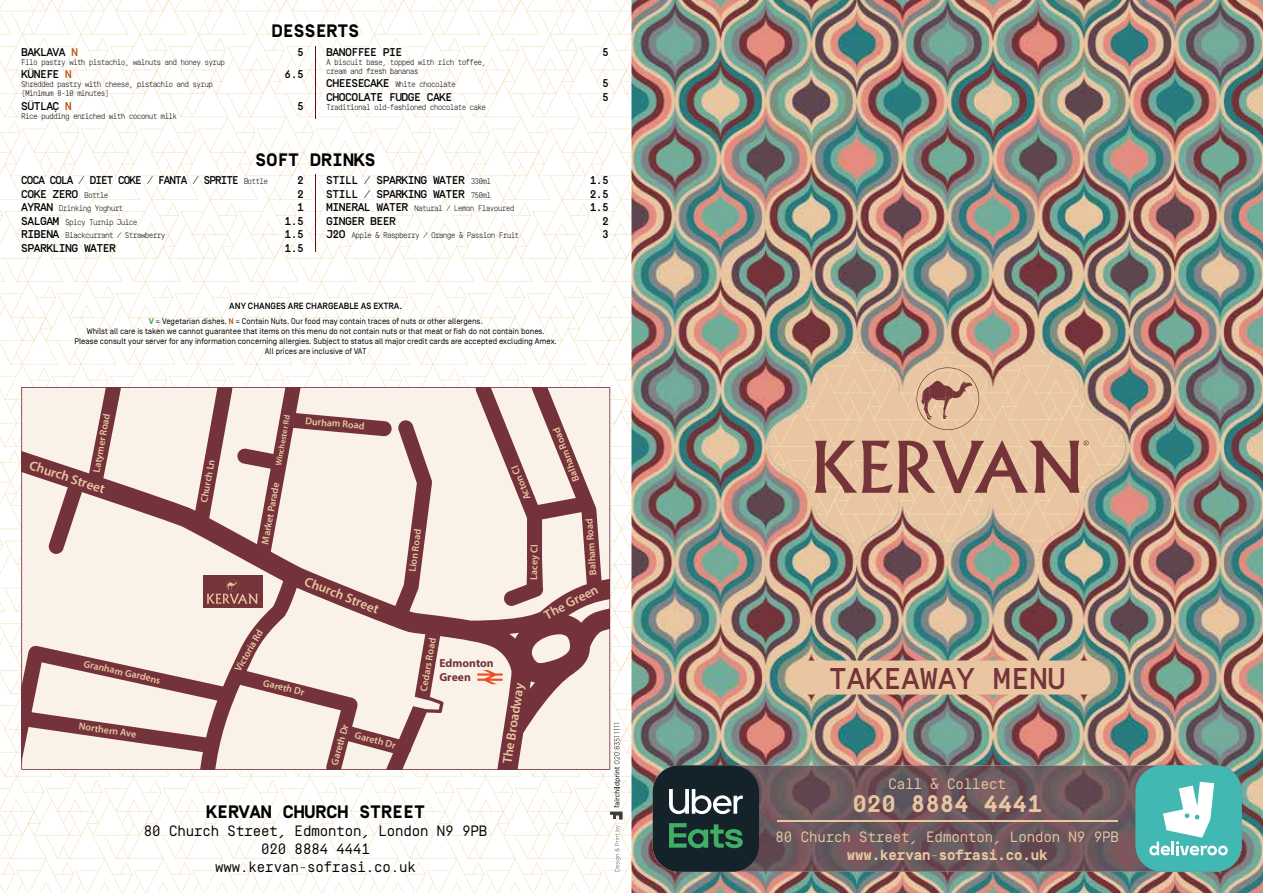
<style>
.page{position:relative;width:1263px;height:893px;background:#fff}
.page>*{position:absolute;margin:0;border:0;box-sizing:border-box;transform-origin:0 0}
.t1{font:500 30px "Simplon Mono";color:#75333a}
.t2{font:700 24px "Simplon Mono";color:#e9c6a1}
.t3{font:700 18px "Simplon Mono";color:#000}
.t4{font:15px/18px "Simplon Mono";letter-spacing:-.05em;color:#000;text-align:center}
.t5{font:15px "Simplon Mono";letter-spacing:-.05em;color:#e9c6a1}
.t6{font:700 15px "Simplon Mono";letter-spacing:-.05em;color:#e9c6a1}
.t7{font:600 13.35px "Myriad Pro";color:#e9c6a1}
.t8{font:700 11.7px/14px "Myriad Pro";color:#74333a}
.t9{font:500 11.25px "Simplon Mono";letter-spacing:-.05em;color:#000}
.t10{font:500 11.25px "Simplon Mono";letter-spacing:-.08em;color:#000;scale:.96 1}
.t11{font:600 10.05px "Myriad Pro";color:#e9c6a1}
.t12{font:500 9px "Simplon Norm";color:#000}
.t13{font:300 8.25px/9px "Simplon Mono";letter-spacing:-.1em;color:#000;scale:.95 1}
.t14{font:8.25px/9.9px "Simplon Norm";color:#000;text-align:center}
.t15{font:600 8.25px "Myriad Pro";color:#e9c6a1}
.s1{color:#bd4b06}
.s2{font-weight:500;font-size:11.25px}
.s3{font-weight:300;font-size:8.25px}
.s4{font-weight:700;color:#3fa535}
.s5{font-family:"Simplon Mono";font-weight:500;color:#bd4b06}
</style>
<div class="page">
<img style="left:0;top:0;width:1263px;height:893px">
<svg style="left:21px;top:387px;width:589px;height:383px;background:#d8c1bc"></svg>
<h3 class="t3" style="left:272px;top:21px;width:89px">DESSERTS</h3>
<h3 class="t9" style="left:21px;top:46px;width:58px">BAKLAVA <span class="s1">N</span></h3>
<h3 class="t9" style="left:297px;top:46px;width:8px">5</h3>
<p class="t13" style="left:21px;top:57px;width:216px">Filo pastry with pistachio, walnuts and honey syrup</p>
<h3 class="t9" style="left:21px;top:68px;width:52px">KÜNEFE <span class="s1">N</span></h3>
<h3 class="t9" style="left:285px;top:68px;width:21px">6.5</h3>
<p class="t13" style="left:21px;top:80px;width:203px">Shredded pastry with cheese, pistachio and syrup (Minimum 8-10 minutes)</p>
<h3 class="t9" style="left:21px;top:100px;width:52px">SÜTLAÇ <span class="s1">N</span></h3>
<h3 class="t9" style="left:297px;top:100px;width:8px">5</h3>
<p class="t13" style="left:21px;top:111px;width:166px">Rice pudding enriched with coconut milk</p>
<h3 class="t9" style="left:326px;top:46px;width:77px">BANOFFEE PIE</h3>
<h3 class="t9" style="left:602px;top:46px;width:8px">5</h3>
<p class="t13" style="left:326px;top:57px;width:170px">A biscuit base, topped with rich toffee, cream and fresh bananas</p>
<p class="t13" style="left:326px;top:80px;width:138px"><span class="s2">CHEESECAKE</span> White chocolate</p>
<h3 class="t9" style="left:602px;top:77px;width:8px">5</h3>
<h3 class="t9" style="left:326px;top:91px;width:128px">CHOCOLATE FUDGE CAKE</h3>
<h3 class="t9" style="left:602px;top:91px;width:8px">5</h3>
<p class="t13" style="left:326px;top:102px;width:170px">Traditional old-fashioned chocolate cake</p>
<h3 class="t3" style="left:255px;top:150px;width:122px">SOFT DRINKS</h3>
<h3 class="t10" style="left:21px;top:174px;width:259px">COCA COLA / DIET COKE / FANTA / SPRITE <span class="s3">Bottle</span></h3>
<h3 class="t9" style="left:297px;top:174px;width:8px">2</h3>
<h3 class="t9" style="left:21px;top:188px;width:89px">COKE ZERO <span class="s3">Bottle</span></h3>
<h3 class="t9" style="left:297px;top:188px;width:8px">2</h3>
<p class="t13" style="left:21px;top:204px;width:109px"><span class="s2">AYRAN</span> Drinking Yoghurt</p>
<h3 class="t9" style="left:297px;top:201px;width:8px">1</h3>
<p class="t13" style="left:21px;top:217px;width:124px"><span class="s2">SALGAM</span> Spicy Turnip Juice</p>
<h3 class="t9" style="left:285px;top:215px;width:21px">1.5</h3>
<p class="t13" style="left:21px;top:231px;width:153px"><span class="s2">RIBENA</span> Blackcurrant / Strawberry</p>
<h3 class="t9" style="left:285px;top:228px;width:21px">1.5</h3>
<h3 class="t9" style="left:21px;top:242px;width:96px">SPARKLING WATER</h3>
<h3 class="t9" style="left:285px;top:242px;width:21px">1.5</h3>
<h3 class="t9" style="left:326px;top:174px;width:167px">STILL / SPARKING WATER <span class="s3">330ml</span></h3>
<h3 class="t9" style="left:590px;top:174px;width:21px">1.5</h3>
<h3 class="t9" style="left:326px;top:188px;width:167px">STILL / SPARKING WATER <span class="s3">750ml</span></h3>
<h3 class="t9" style="left:590px;top:188px;width:21px">2.5</h3>
<p class="t13" style="left:326px;top:204px;width:200px"><span class="s2">MINERAL WATER</span> Natural / Lemon Flavoured</p>
<h3 class="t9" style="left:590px;top:201px;width:21px">1.5</h3>
<h3 class="t9" style="left:326px;top:215px;width:71px">GINGER BEER</h3>
<h3 class="t9" style="left:602px;top:215px;width:8px">2</h3>
<p class="t13" style="left:326px;top:231px;width:205px"><span class="s2">J2O</span> Apple &amp; Raspberry / Orange &amp; Passion Fruit</p>
<h3 class="t9" style="left:602px;top:228px;width:8px">3</h3>
<p class="t12" style="left:229px;top:301px;width:174px">ANY CHANGES ARE CHARGEABLE AS EXTRA.</p>
<p class="t14" style="left:75px;top:317px;width:484px"><span class="s4">V</span> = Vegetarian dishes. <span class="s5">N</span> = Contain Nuts. Our food may contain traces of nuts or other allergens.<br>Whilst all care is taken we cannot guarantee that items on this menu do not contain nuts or that meat or fish do not contain bones.<br>Please consult your server for any information concerning allergies. Subject to status all major credit cards are accepted excluding Amex.<br>All prices are inclusive of VAT</p>
<p class="t11" style="left:91px;top:471px;width:61px;rotate:-80deg">Latymer Road</p>
<p class="t15" style="left:274px;top:465px;width:53px;rotate:-80deg">Winchester Rd</p>
<p class="t11" style="left:198px;top:501px;width:45px;rotate:-80deg">Church Ln</p>
<h3 class="t7" style="left:32px;top:458px;width:80px;rotate:18deg">Church Street</h3>
<p class="t11" style="left:260px;top:543px;width:64px;rotate:-80deg">Market Parade</p>
<p class="t11" style="left:306px;top:415px;width:61px;rotate:5deg">Durham Road</p>
<h3 class="t7" style="left:308px;top:573px;width:80px;rotate:22deg">Church Street</h3>
<p class="t11" style="left:85px;top:658px;width:80px;rotate:13deg">Granham Gardens</p>
<p class="t11" style="left:80px;top:720px;width:60px;rotate:8deg">Northern Ave</p>
<p class="t11" style="left:232px;top:668px;width:48px;rotate:-60deg">Victoria Rd</p>
<p class="t11" style="left:265px;top:677px;width:44px;rotate:14deg">Gareth Dr</p>
<p class="t11" style="left:329px;top:763px;width:44px;rotate:-74deg">Gareth Dr</p>
<p class="t11" style="left:356px;top:730px;width:44px;rotate:14deg">Gareth Dr</p>
<p class="t11" style="left:407px;top:571px;width:45px;rotate:-82deg">Lion Road</p>
<p class="t11" style="left:418px;top:690px;width:55px;rotate:-80deg">Cedars Road</p>
<h3 class="t8" style="left:439px;top:655px;width:56px">Edmonton<br>Green</h3>
<p class="t11" style="left:523px;top:502px;width:38px;rotate:-112deg">Acton Cl</p>
<p class="t11" style="left:528px;top:579px;width:37px;rotate:-89deg">Lacey Cl</p>
<p class="t11" style="left:571px;top:483px;width:58px;rotate:-111deg">Balham Road</p>
<p class="t11" style="left:587px;top:575px;width:58px;rotate:-94deg">Balham Road</p>
<h3 class="t7" style="left:542px;top:609px;width:60px;rotate:-28deg">The Green</h3>
<h3 class="t7" style="left:499px;top:762px;width:83px;rotate:-81deg">The Broadway</h3>
<h3 class="t3" style="left:206px;top:802px;width:220px">KERVAN CHURCH STREET</h3>
<h3 class="t4" style="left:144px;top:822px;width:345px">80 Church Street, Edmonton, London N9 9PB<br>020 8884 4441<br>www.kervan-sofrasi.co.uk</h3>
<h1 class="t1" style="left:829px;top:662px;width:239px">TAKEAWAY MENU</h1>
<h3 class="t5" style="left:888px;top:776px;width:119px">Call &amp; Collect</h3>
<h2 class="t2" style="left:852px;top:791px;width:191px">020 8884 4441</h2>
<h3 class="t5" style="left:775px;top:829px;width:345px">80 Church Street, Edmonton, London N9 9PB</h3>
<h3 class="t6" style="left:846px;top:847px;width:203px">www.kervan-sofrasi.co.uk</h3>
</div>
